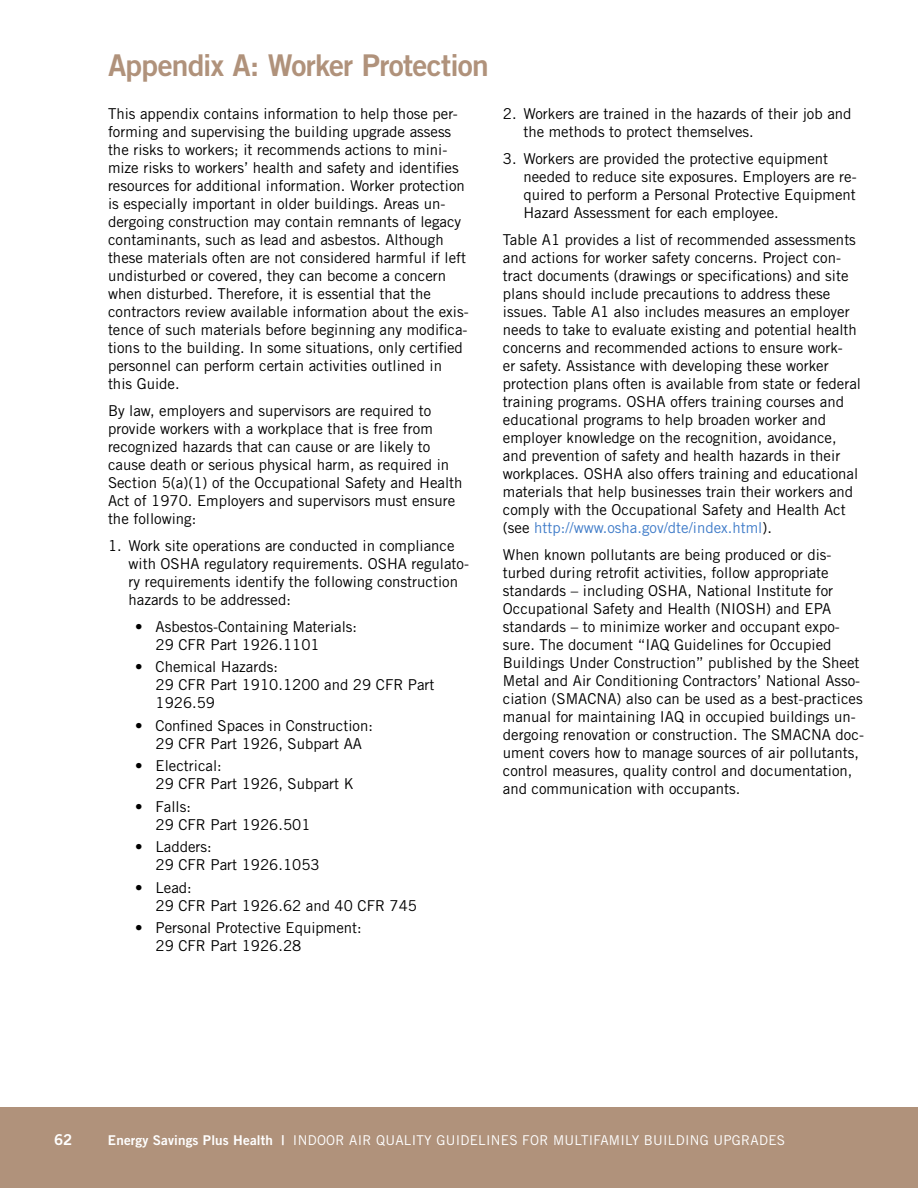
<style>
.page{position:relative;width:918px;height:1188px;background:#fff}
.page>*{position:absolute;margin:0;border:0;box-sizing:border-box;transform-origin:0 0}
.Section_Head{font:30px "Trade Gothic LT Std Bd 2";letter-spacing:-.025em;color:#b0927b}
.t1{font:15px/18px "Trade Gothic LT Std";color:#000}
.t2{font:15px "Trade Gothic LT Std Bd 2";color:#fff}
.t3{font:13.5px "Trade Gothic LT Std";letter-spacing:.02em;color:#fff}
.s1{color:#407cc9}
.s2{font-family:"Trade Gothic LT Std Bd 2"}
</style>
<div class="page">
<div style="left:0;top:1107px;width:918px;height:81px;background:#b0927b"></div>
<p class="Section_Head" style="left:108px;top:46px;width:382px">Appendix A: Worker Protection</p>
<p class="t1" style="left:108px;top:104px;width:362px">This appendix contains information to help those per&shy;forming and supervising the building upgrade assess the risks to workers; it recommends actions to mini&shy;mize risks to workers’ health and safety and identifies resources for additional information. Worker protection is especially important in older buildings. Areas un&shy;dergoing construction may contain remnants of legacy contaminants, such as lead and asbestos. Although these materials often are not considered harmful if left undisturbed or covered, they can become a concern when disturbed. Therefore, it is essential that the contractors review available information about the exis&shy;tence of such materials before beginning any modifica&shy;tions to the building. In some situations, only certified personnel can perform certain activities outlined in this Guide.</p>
<p class="t1" style="left:108px;top:401px;width:356px">By law, employers and supervisors are required to provide workers with a workplace that is free from recognized hazards that can cause or are likely to cause death or serious physical harm, as required in Section 5(a)(1) of the Occupational Safety and Health Act of 1970. Employers and supervisors must ensure the following:</p>
<p class="t1" style="left:129px;top:536px;width:342px;text-indent:-21px">1. Work site operations are conducted in compliance with OSHA regulatory requirements. OSHA regulato&shy;ry requirements identify the following construction hazards to be addressed:</p>
<p class="t1" style="left:156px;top:617px;width:203px;text-indent:-21px">• Asbestos-Containing Materials:<br>29 CFR Part 1926.1101</p>
<p class="t1" style="left:156px;top:658px;width:281px;text-indent:-21px">• Chemical Hazards:<br>29 CFR Part 1910.1200 and 29 CFR Part<br>1926.59</p>
<p class="t1" style="left:156px;top:716px;width:219px;text-indent:-21px">• Confined Spaces in Construction:<br>29 CFR Part 1926, Subpart AA</p>
<p class="t1" style="left:156px;top:757px;width:200px;text-indent:-21px">• Electrical:<br>29 CFR Part 1926, Subpart K</p>
<p class="t1" style="left:156px;top:797px;width:156px;text-indent:-21px">• Falls:<br>29 CFR Part 1926.501</p>
<p class="t1" style="left:156px;top:838px;width:166px;text-indent:-21px">• Ladders:<br>29 CFR Part 1926.1053</p>
<p class="t1" style="left:156px;top:878px;width:263px;text-indent:-21px">• Lead:<br>29 CFR Part 1926.62 and 40 CFR 745</p>
<p class="t1" style="left:156px;top:919px;width:208px;text-indent:-21px">• Personal Protective Equipment:<br>29 CFR Part 1926.28</p>
<p class="t1" style="left:523px;top:104px;width:330px;text-indent:-21px">2. Workers are trained in the hazards of their job and the methods to protect themselves.</p>
<p class="t1" style="left:523px;top:149px;width:335px;text-indent:-21px">3. Workers are provided the protective equipment needed to reduce site exposures. Employers are re&shy;quired to perform a Personal Protective Equipment Hazard Assessment for each employee.</p>
<p class="t1" style="left:503px;top:230px;width:360px">Table A1 provides a list of recommended assessments and actions for worker safety concerns. Project con&shy;tract documents (drawings or specifications) and site plans should include precautions to address these issues. Table A1 also includes measures an employer needs to take to evaluate existing and potential health concerns and recommended actions to ensure work-<br>er safety. Assistance with developing these worker protection plans often is available from state or federal training programs. OSHA offers training courses and educational programs to help broaden worker and employer knowledge on the recognition, avoidance, and prevention of safety and health hazards in their workplaces. OSHA also offers training and educational materials that help businesses train their workers and comply with the Occupational Safety and Health Act (see <span class="s1">http://www.osha.gov/dte/index.html</span>).</p>
<p class="t1" style="left:503px;top:545px;width:363px">When known pollutants are being produced or dis&shy;turbed during retrofit activities, follow appropriate standards – including OSHA, National Institute for Occupational Safety and Health (NIOSH) and EPA standards – to minimize worker and occupant expo&shy;sure. The document “IAQ Guidelines for Occupied Buildings Under Construction” published by the Sheet Metal and Air Conditioning Contractors’ National Asso&shy;ciation (SMACNA) also can be used as a best-practices manual for maintaining IAQ in occupied buildings un&shy;dergoing renovation or construction. The SMACNA doc&shy;ument covers how to manage sources of air pollutants, control measures, quality control and documentation, and communication with occupants.</p>
<p class="t2" style="left:54px;top:1130px;width:20px">62</p>
<p class="t3" style="left:108px;top:1132px;width:679px"><span class="s2">Energy Savings Plus Health |</span> INDOOR AIR QUALITY GUIDELINES FOR MULTIFAMILY BUILDING UPGRADES</p>
</div>
